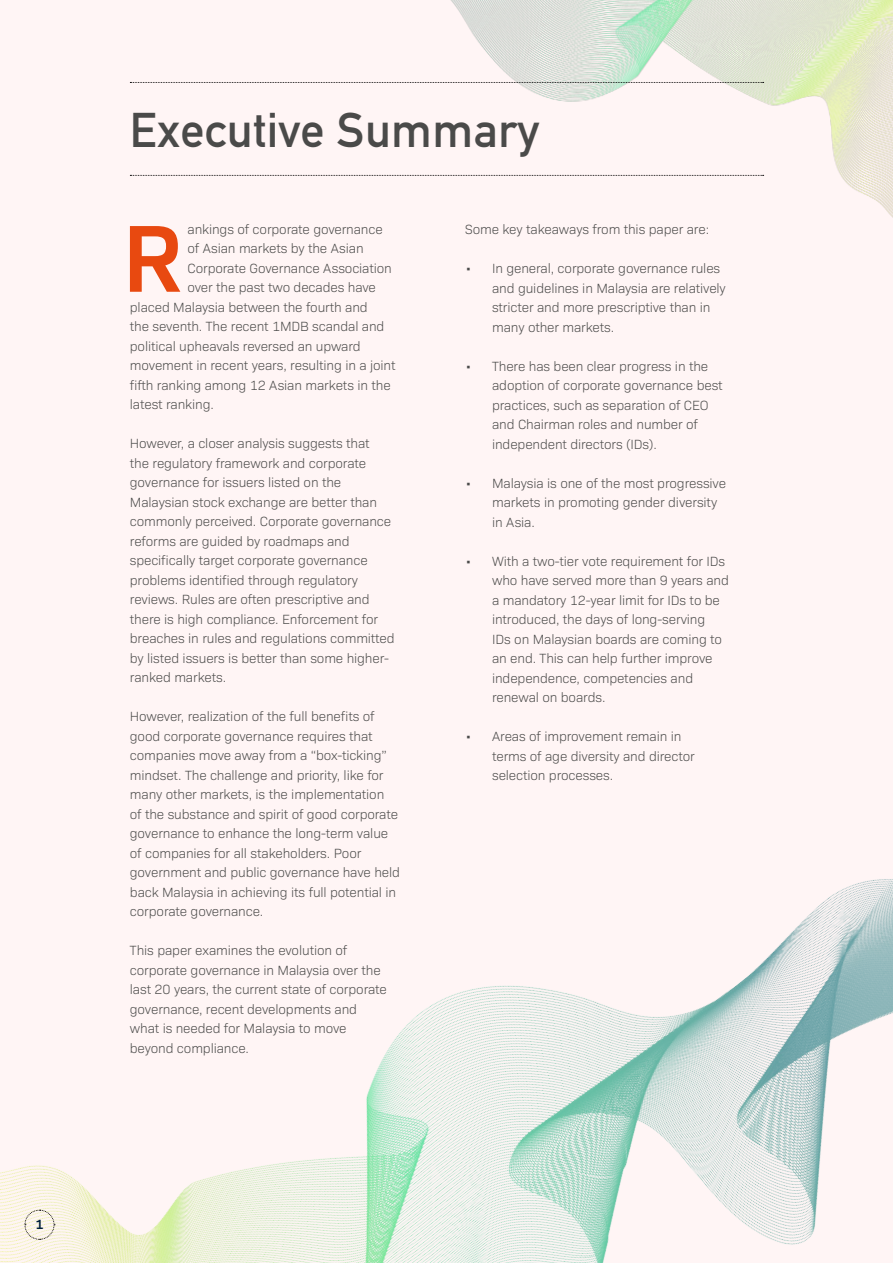
<style>
.page{position:relative;width:893px;height:1263px;background:#fff5f5}
.page>*{position:absolute;margin:0;border:0;box-sizing:border-box;transform-origin:0 0}
.t1{font:600 96.6px "Bio Sans";color:#e84910}
.t2{font:700 48px "DIN Alternate";letter-spacing:.01em;color:#4a4a49}
.t3{font:300 13.5px/19.5px "Bio Sans";letter-spacing:-.01em;color:#4a4a49}
.t4{font:600 13.5px "Bio Sans";color:#001f3b}
</style>
<div class="page">
<img style="left:0;top:879px;width:893px;height:384px">
<img style="left:245px;top:0;width:648px;height:218px">
<svg style="left:130px;top:82px;width:634px;height:1px"></svg>
<svg style="left:130px;top:175px;width:634px;height:1px"></svg>
<svg style="left:24px;top:1209px;width:31px;height:31px"></svg>
<p class="t4" style="left:35px;top:1214px;width:10px">1</p>
<h2 class="t2" style="left:130px;top:94px;width:411px">Executive Summary</h2>
<p class="t3" style="left:187px;top:218px;width:197px">ankings of corporate governance</p>
<p class="t3" style="left:187px;top:238px;width:178px">of Asian markets by the Asian</p>
<p class="t3" style="left:187px;top:257px;width:206px">Corporate Governance Association</p>
<p class="t3" style="left:187px;top:277px;width:190px">over the past two decades have</p>
<p class="t3" style="left:130px;top:296px;width:239px">placed Malaysia between the fourth and</p>
<p class="t3" style="left:130px;top:316px;width:256px">the seventh. The recent 1MDB scandal and</p>
<p class="t3" style="left:130px;top:335px;width:232px">political upheavals reversed an upward</p>
<p class="t3" style="left:130px;top:355px;width:267px">movement in recent years, resulting in a joint</p>
<p class="t3" style="left:130px;top:374px;width:262px">fifth ranking among 12 Asian markets in the</p>
<p class="t3" style="left:130px;top:394px;width:85px">latest ranking.</p>
<p class="t3" style="left:130px;top:433px;width:266px">However, a closer analysis suggests that<br>the regulatory framework and corporate governance for issuers listed on the Malaysian stock exchange are better than commonly perceived. Corporate governance reforms are guided by roadmaps and specifically target corporate governance problems identified through regulatory reviews. Rules are often prescriptive and there is high compliance. Enforcement for breaches in rules and regulations committed by listed issuers is better than some higher&shy;ranked markets.</p>
<p class="t3" style="left:130px;top:706px;width:272px">However, realization of the full benefits of good corporate governance requires that companies move away from a “box-ticking” mindset. The challenge and priority, like for many other markets, is the implementation<br>of the substance and spirit of good corporate governance to enhance the long-term value of companies for all stakeholders. Poor government and public governance have held back Malaysia in achieving its full potential in corporate governance.</p>
<p class="t3" style="left:130px;top:940px;width:258px">This paper examines the evolution of corporate governance in Malaysia over the last 20 years, the current state of corporate governance, recent developments and what is needed for Malaysia to move beyond compliance.</p>
<h1 class="t1" style="left:122px;top:185px;width:63px">R</h1>
<p class="t3" style="left:465px;top:219px;width:246px">Some key takeaways from this paper are:</p>
<p class="t3" style="left:492px;top:258px;width:235px;text-indent:-27px">• In general, corporate governance rules and guidelines in Malaysia are relatively stricter and more prescriptive than in many other markets.</p>
<p class="t3" style="left:492px;top:355px;width:232px;text-indent:-27px">• There has been clear progress in the adoption of corporate governance best practices, such as separation of CEO and Chairman roles and number of independent directors (IDs).</p>
<p class="t3" style="left:492px;top:472px;width:236px;text-indent:-27px">• Malaysia is one of the most progressive markets in promoting gender diversity in Asia.</p>
<p class="t3" style="left:492px;top:550px;width:238px;text-indent:-27px">• With a two-tier vote requirement for IDs who have served more than 9 years and a mandatory 12-year limit for IDs to be introduced, the days of long-serving<br>IDs on Malaysian boards are coming to an end. This can help further improve independence, competencies and renewal on boards.</p>
<p class="t3" style="left:492px;top:725px;width:204px;text-indent:-27px">• Areas of improvement remain in terms of age diversity and director selection processes.</p>
</div>
